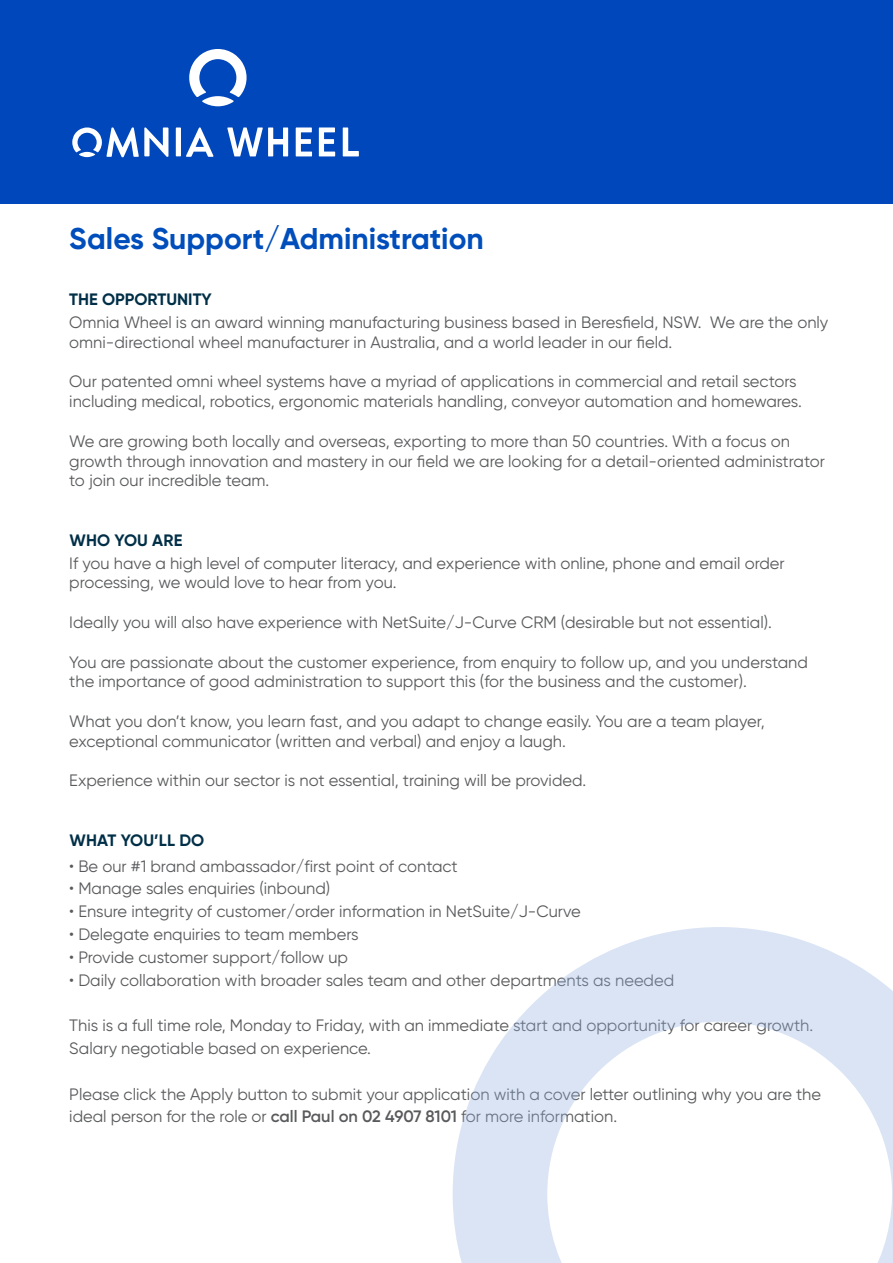
<style>
.page{position:relative;width:893px;height:1263px;background:#fff}
.page>*{position:absolute;margin:0;border:0;box-sizing:border-box;transform-origin:0 0}
.t1{font:700 30px "Gilroy";color:#004ebb}
.t2{font:16.5px/19.8px "Gilroy";color:#595a5c}
.t3{font:700 16.5px "Gilroy";color:#012f47}
.s1{font-weight:600}
</style>
<div class="page">
<div style="left:0;top:0;width:893px;height:203px;background:#0047bb"></div>
<svg style="left:189px;top:49px;width:58px;height:57px"></svg>
<div style="left:176px;top:127px;width:5px;height:29px;background:#fff"></div>
<svg style="left:186px;top:127px;width:28px;height:30px"></svg>
<svg style="left:72px;top:127px;width:96px;height:30px"></svg>
<svg style="left:227px;top:127px;width:61px;height:29px"></svg>
<svg style="left:296px;top:127px;width:16px;height:29px"></svg>
<svg style="left:319px;top:127px;width:16px;height:29px"></svg>
<svg style="left:343px;top:127px;width:16px;height:29px"></svg>
<svg style="left:453px;top:927px;width:440px;height:336px"></svg>
<p class="t1" style="left:69px;top:220px;width:416px">Sales Support/Administration</p>
<p class="t3" style="left:69px;top:289px;width:144px">THE OPPORTUNITY</p>
<p class="t2" style="left:69px;top:312px;width:760px">Omnia Wheel is an award winning manufacturing business based in Beresfield, NSW. We are the only omni-directional wheel manufacturer in Australia, and a world leader in our field.</p>
<p class="t2" style="left:69px;top:371px;width:734px">Our patented omni wheel systems have a myriad of applications in commercial and retail sectors including medical, robotics, ergonomic materials handling, conveyor automation and homewares.</p>
<p class="t2" style="left:69px;top:431px;width:757px">We are growing both locally and overseas, exporting to more than 50 countries. With a focus on growth through innovation and mastery in our field we are looking for a detail-oriented administrator to join our incredible team.</p>
<p class="t3" style="left:69px;top:530px;width:115px">WHO YOU ARE</p>
<p class="t2" style="left:69px;top:553px;width:717px">If you have a high level of computer literacy, and experience with online, phone and email order processing, we would love to hear from you.</p>
<p class="t2" style="left:69px;top:612px;width:704px">Ideally you will also have experience with NetSuite/J-Curve CRM (desirable but not essential).</p>
<p class="t2" style="left:69px;top:652px;width:740px">You are passionate about the customer experience, from enquiry to follow up, and you understand the importance of good administration to support this (for the business and the customer).</p>
<p class="t2" style="left:69px;top:711px;width:697px">What you don’t know, you learn fast, and you adapt to change easily. You are a team player, exceptional communicator (written and verbal) and enjoy a laugh.</p>
<p class="t2" style="left:69px;top:770px;width:519px">Experience within our sector is not essential, training will be provided.</p>
<p class="t3" style="left:69px;top:830px;width:136px">WHAT YOU’LL DO</p>
<p class="t2" style="left:69px;top:856px;width:390px">• Be our #1 brand ambassador/first point of contact</p>
<p class="t2" style="left:69px;top:878px;width:263px">• Manage sales enquiries (inbound)</p>
<p class="t2" style="left:69px;top:901px;width:513px">• Ensure integrity of customer/order information in NetSuite/J-Curve</p>
<p class="t2" style="left:69px;top:924px;width:291px">• Delegate enquiries to team members</p>
<p class="t2" style="left:69px;top:947px;width:280px">• Provide customer support/follow up</p>
<p class="t2" style="left:69px;top:970px;width:606px">• Daily collaboration with broader sales team and other departments as needed</p>
<p class="t2" style="left:69px;top:1014px;width:745px;line-height:22.8px">This is a full time role, Monday to Friday, with an immediate start and opportunity for career growth.<br>Salary negotiable based on experience.</p>
<p class="t2" style="left:69px;top:1082px;width:753px;line-height:22.8px">Please click the Apply button to submit your application with a cover letter outlining why you are the ideal person for the role or <span class="s1">call Paul on 02 4907 8101</span> for more information.</p>
</div>
